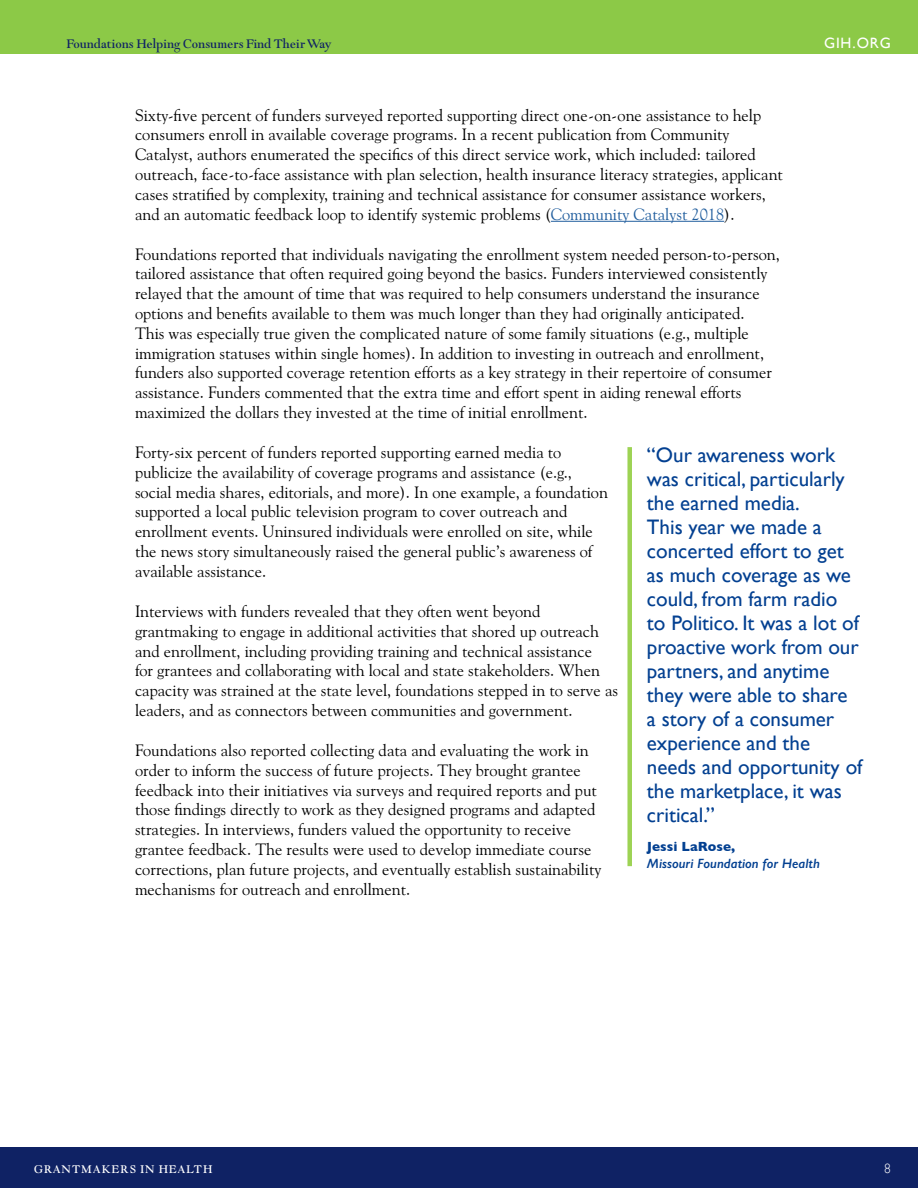
<style>
.page{position:relative;width:918px;height:1188px;background:#fff}
.page>*{position:absolute;margin:0;border:0;box-sizing:border-box;transform-origin:0 0}
.t1{font:21px/24px "Gill Sans";color:#034091}
.t2{font:16.5px/19.8px "Goudy Old Style BT";color:#000}
.t3{font:15px "Goudy Modern";color:#0f2264}
.t4{font:15px "Gill Sans";letter-spacing:.06em;color:#fff}
.t5{font:italic 600 13.5px "Gill Sans";color:#034091}
.t6{font:13.5px "Goudy Modern";letter-spacing:.06em;color:#fff}
.t7{font:700 13.5px "Gill Sans";color:#034091}
.t8{font:300 13.5px "Gill Sans";color:#fff}
.s1{color:#215e9e}
</style>
<div class="page">
<div style="left:0;top:0;width:918px;height:54px;background:#8cc947"></div>
<div style="left:0;top:1148px;width:918px;height:40px;background:#0f2264"></div>
<hr style="left:551px;top:221px;width:173px;height:1px;background:#215e9e">
<div style="left:627px;top:447px;width:5px;height:419px;background:#9dd354"></div>
<p class="t3" style="left:66px;top:36px;width:267px">Foundations Helping Consumers Find Their Way</p>
<p class="t4" style="left:824px;top:34px;width:68px">GIH.ORG</p>
<p class="t2" style="left:135px;top:105px;width:650px">Sixty-five percent of funders surveyed reported supporting direct one-on-one assistance to help consumers enroll in available coverage programs. In a recent publication from Community Catalyst, authors enumerated the specifics of this direct service work, which included: tailored outreach, face-to-face assistance with plan selection, health insurance literacy strategies, applicant cases stratified by complexity, training and technical assistance for consumer assistance workers, and an automatic feedback loop to identify systemic problems (<span class="s1">Community Catalyst 2018</span>).</p>
<p class="t2" style="left:135px;top:244px;width:646px">Foundations reported that individuals navigating the enrollment system needed person-to-person, tailored assistance that often required going beyond the basics. Funders interviewed consistently relayed that the amount of time that was required to help consumers understand the insurance options and benefits available to them was much longer than they had originally anticipated.<br>This was especially true given the complicated nature of some family situations (e.g., multiple immigration statuses within single homes). In addition to investing in outreach and enrollment, funders also supported coverage retention efforts as a key strategy in their repertoire of consumer assistance. Funders commented that the extra time and effort spent in aiding renewal efforts maximized the dollars they invested at the time of initial enrollment.</p>
<p class="t2" style="left:135px;top:442px;width:474px">Forty-six percent of funders reported supporting earned media to publicize the availability of coverage programs and assistance (e.g., social media shares, editorials, and more). In one example, a foundation supported a local public television program to cover outreach and enrollment events. Uninsured individuals were enrolled on site, while the news story simultaneously raised the general public’s awareness of available assistance.</p>
<p class="t2" style="left:135px;top:601px;width:485px">Interviews with funders revealed that they often went beyond grantmaking to engage in additional activities that shored up outreach and enrollment, including providing training and technical assistance<br>for grantees and collaborating with local and state stakeholders. When capacity was strained at the state level, foundations stepped in to serve as leaders, and as connectors between communities and government.</p>
<p class="t2" style="left:135px;top:740px;width:468px">Foundations also reported collecting data and evaluating the work in order to inform the success of future projects. They brought grantee feedback into their initiatives via surveys and required reports and put those findings directly to work as they designed programs and adapted strategies. In interviews, funders valued the opportunity to receive grantee feedback. The results were used to develop immediate course corrections, plan future projects, and eventually establish sustainability mechanisms for outreach and enrollment.</p>
<p class="t1" style="left:647px;top:442px;width:217px">“Our awareness work was critical, particularly the earned media.<br>This year we made a concerted effort to get as much coverage as we could, from farm radio<br>to Politico. It was a lot of proactive work from our partners, and anytime they were able to share<br>a story of a consumer experience and the needs and opportunity of the marketplace, it was critical.”</p>
<p class="t7" style="left:647px;top:836px;width:90px">Jessi LaRose,</p>
<p class="t5" style="left:647px;top:855px;width:174px">Missouri Foundation for Health</p>
<p class="t6" style="left:34px;top:1162px;width:180px">GRANTMAKERS IN HEALTH</p>
<p class="t8" style="left:884px;top:1161px;width:8px">8</p>
</div>
